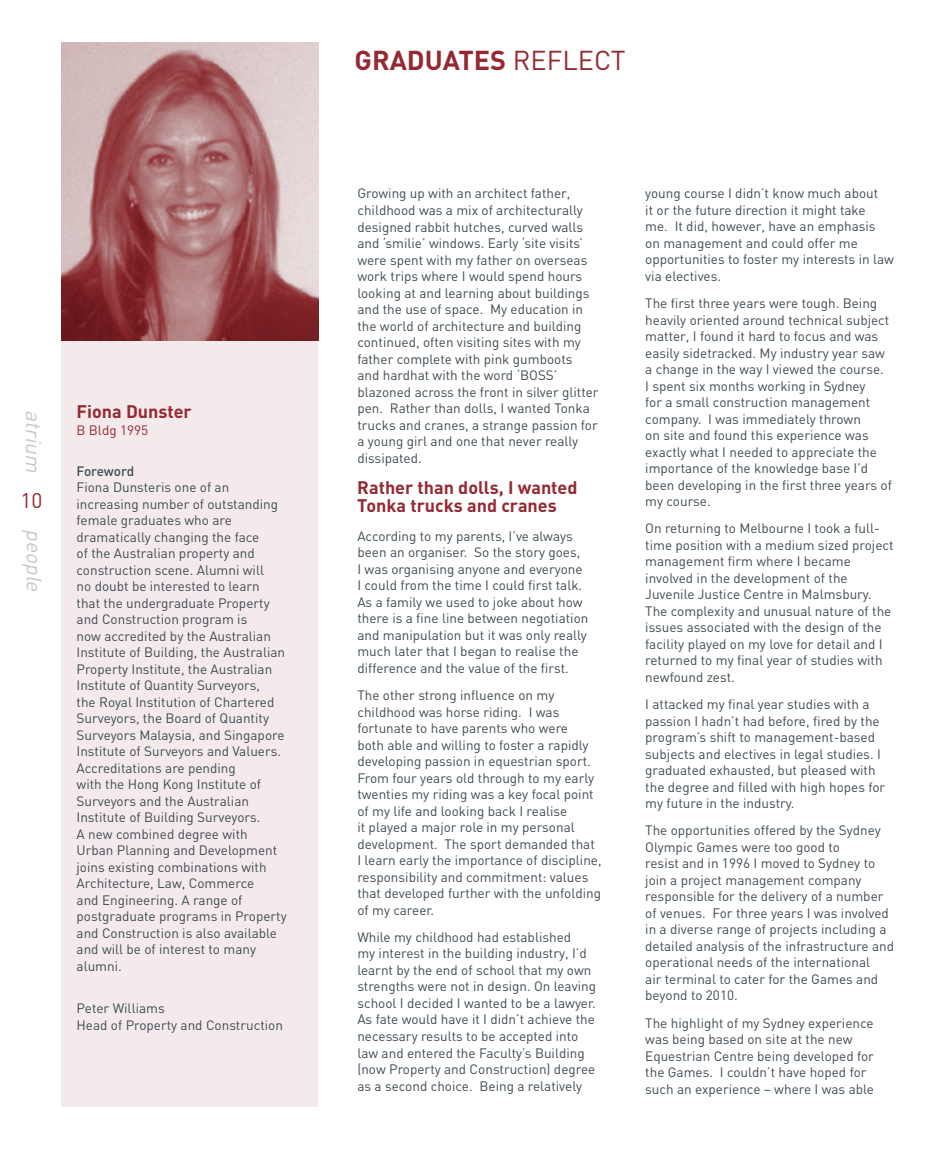
<style>
.page{position:relative;width:936px;height:1149px;background:#fff}
.page>*{position:absolute;margin:0;border:0;box-sizing:border-box;transform-origin:0 0}
.t1{font:700 27px "DIN";color:#942932}
.t2{font:italic 21px "DIN";color:#c5c9cc}
.t3{font:21px "DIN";color:#942932}
.t4{font:700 18px/18px "DIN";color:#942932}
.t5{font:13.5px/16.5px "DIN";color:#3e4b54}
.t6{font:13.5px "DIN";color:#942932}
.t7{font:500 13.5px "DIN";letter-spacing:-.01em;color:#3e4b54}
.s1{font-weight:400}
</style>
<div class="page">
<div style="left:62px;top:339px;width:256px;height:767px;background:#f4eaeb"></div>
<img style="left:62px;top:43px;width:256px;height:297px">
<h2 class="t2" style="left:47px;top:410px;width:69px;rotate:90deg">atrium</h2>
<h2 class="t3" style="left:21px;top:487px;width:23px">10</h2>
<h2 class="t2" style="left:47px;top:529px;width:69px;rotate:90deg">people</h2>
<h3 class="t4" style="left:77px;top:402px;width:117px">Fiona Dunster</h3>
<p class="t6" style="left:77px;top:421px;width:73px">B Bldg 1995</p>
<p class="t7" style="left:77px;top:462px;width:59px">Foreword</p>
<p class="t5" style="left:77px;top:478px;width:212px">Fiona Dunsteris one of an increasing number of outstanding female graduates who are dramatically changing the face<br>of the Australian property and construction scene. Alumni will<br>no doubt be interested to learn that the undergraduate Property and Construction program is<br>now accredited by the Australian<br>Institute of Building, the Australian<br>Property Institute, the Australian<br>Institute of Quantity Surveyors,<br>the Royal Institution of Chartered<br>Surveyors, the Board of Quantity<br>Surveyors Malaysia, and Singapore<br>Institute of Surveyors and Valuers.<br>Accreditations are pending<br>with the Hong Kong Institute of<br>Surveyors and the Australian<br>Institute of Building Surveyors.<br>A new combined degree with<br>Urban Planning and Development joins existing combinations with<br>Architecture, Law, Commerce<br>and Engineering. A range of postgraduate programs in Property and Construction is also available and will be of interest to many alumni.</p>
<p class="t5" style="left:77px;top:999px;width:208px">Peter Williams<br>Head of Property and Construction</p>
<h1 class="t1" style="left:354px;top:42px;width:272px">GRADUATES <span class="s1">REFLECT</span></h1>
<p class="t5" style="left:357px;top:185px;width:243px">Growing up with an architect father, childhood was a mix of architecturally designed rabbit hutches, curved walls and ‘smilie’ windows. Early ‘site visits’ were spent with my father on overseas work trips where I would spend hours looking at and learning about buildings and the use of space. My education in the world of architecture and building continued, often visiting sites with my father complete with pink gumboots<br>and hardhat with the word ‘BOSS’ blazoned across the front in silver glitter pen. Rather than dolls, I wanted Tonka trucks and cranes, a strange passion for a young girl and one that never really dissipated.</p>
<h3 class="t4" style="left:357px;top:477px;width:222px">Rather than dolls, I wanted<br>Tonka trucks and cranes</h3>
<p class="t5" style="left:357px;top:527px;width:232px">According to my parents, I’ve always been an organiser. So the story goes,<br>I was organising anyone and everyone I could from the time I could first talk.<br>As a family we used to joke about how there is a fine line between negotiation and manipulation but it was only really much later that I began to realise the difference and the value of the first.</p>
<p class="t5" style="left:357px;top:686px;width:246px">The other strong influence on my childhood was horse riding. I was fortunate to have parents who were<br>both able and willing to foster a rapidly developing passion in equestrian sport.<br>From four years old through to my early twenties my riding was a key focal point of my life and looking back I realise<br>it played a major role in my personal development. The sport demanded that I learn early the importance of discipline, responsibility and commitment: values that developed further with the unfolding of my career.</p>
<p class="t5" style="left:357px;top:928px;width:240px">While my childhood had established<br>my interest in the building industry, I’d learnt by the end of school that my own strengths were not in design. On leaving school I decided I wanted to be a lawyer.<br>As fate would have it I didn’t achieve the necessary results to be accepted into law and entered the Faculty’s Building (now Property and Construction) degree as a second choice. Being a relatively</p>
<p class="t5" style="left:645px;top:185px;width:250px">young course I didn’t know much about<br>it or the future direction it might take<br>me. It did, however, have an emphasis<br>on management and could offer me opportunities to foster my interests in law via electives.</p>
<p class="t5" style="left:645px;top:294px;width:248px">The first three years were tough. Being heavily oriented around technical subject matter, I found it hard to focus and was easily sidetracked. My industry year saw a change in the way I viewed the course.<br>I spent six months working in Sydney<br>for a small construction management company. I was immediately thrown<br>on site and found this experience was exactly what I needed to appreciate the importance of the knowledge base I’d been developing in the first three years of my course.</p>
<p class="t5" style="left:645px;top:520px;width:250px">On returning to Melbourne I took a full&shy;time position with a medium sized project management firm where I became involved in the development of the Juvenile Justice Centre in Malmsbury.<br>The complexity and unusual nature of the issues associated with the design of the facility played on my love for detail and I returned to my final year of studies with newfound zest.</p>
<p class="t5" style="left:645px;top:695px;width:241px">I attacked my final year studies with a passion I hadn’t had before, fired by the program’s shift to management-based subjects and electives in legal studies. I graduated exhausted, but pleased with the degree and filled with high hopes for my future in the industry.</p>
<p class="t5" style="left:645px;top:821px;width:250px">The opportunities offered by the Sydney Olympic Games were too good to<br>resist and in 1996 I moved to Sydney to join a project management company responsible for the delivery of a number of venues. For three years I was involved in a diverse range of projects including a detailed analysis of the infrastructure and operational needs of the international<br>air terminal to cater for the Games and beyond to 2010.</p>
<p class="t5" style="left:645px;top:1013px;width:230px">The highlight of my Sydney experience was being based on site at the new Equestrian Centre being developed for the Games. I couldn’t have hoped for such an experience – where I was able</p>
</div>
